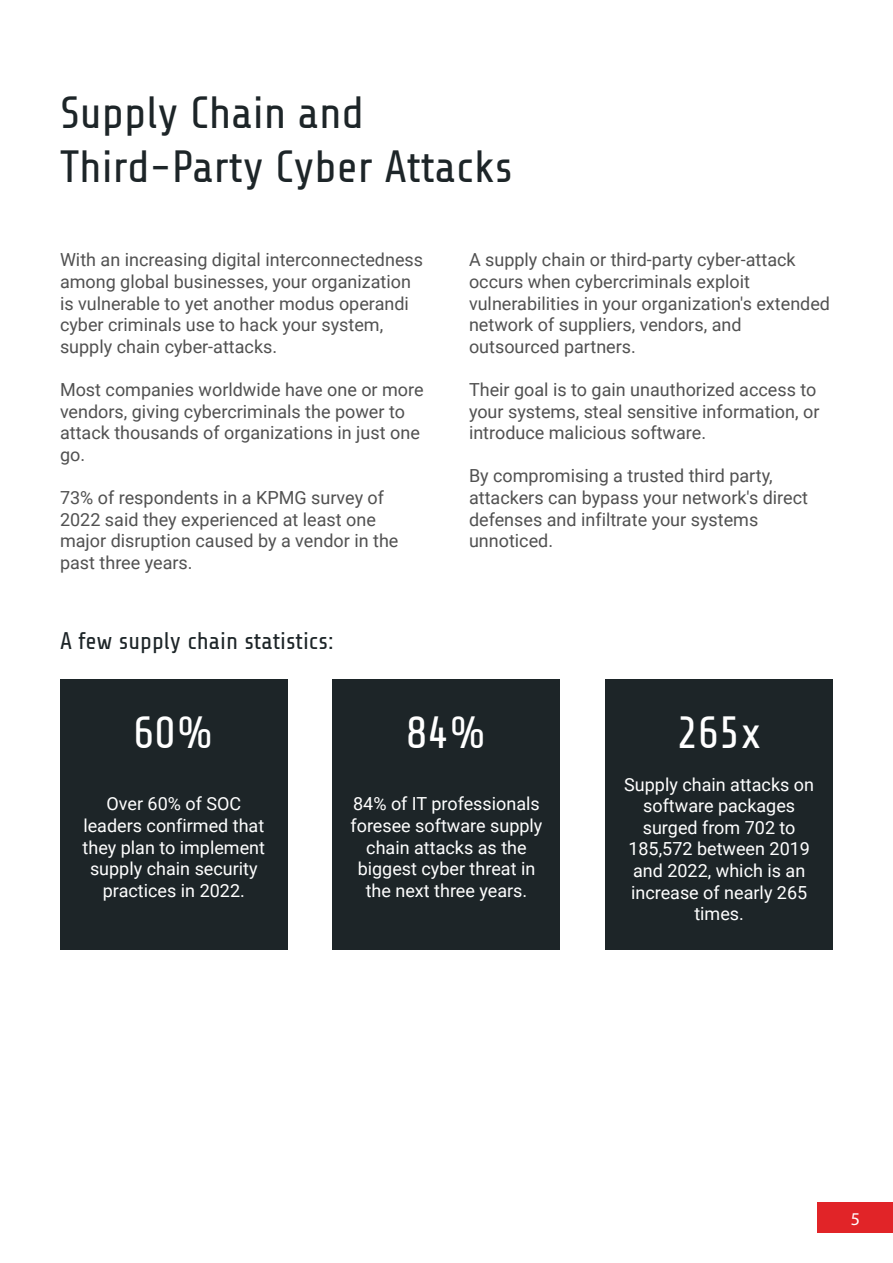
<style>
.page{position:relative;width:893px;height:1263px;background:#fff}
.page>*{position:absolute;margin:0;border:0;box-sizing:border-box;transform-origin:0 0}
.t1{font:45px/54px "Share Tech";color:#1d2528}
.t2{font:45px "Share Tech";color:#fff}
.t3{font:24px "Share Tech";color:#1d2528}
.t4{font:18px/21.6px "Roboto";color:#515151}
.t5{font:18px/21.6px "Roboto";color:#fff;text-align:center}
.t6{font:18px "Myriad Pro";color:#fff}
</style>
<div class="page">
<div style="left:818px;top:1203px;width:75px;height:30px;background:#e12428"></div>
<div style="left:60px;top:679px;width:228px;height:271px;background:#1d2528"></div>
<div style="left:333px;top:679px;width:227px;height:271px;background:#1d2528"></div>
<div style="left:605px;top:679px;width:228px;height:271px;background:#1d2528"></div>
<h1 class="t1" style="left:60px;top:87px;width:454px">Supply Chain and<br>Third-Party Cyber Attacks</h1>
<p class="t4" style="left:60px;top:249px;width:365px">With an increasing digital interconnectedness among global businesses, your organization is vulnerable to yet another modus operandi cyber criminals use to hack your system, supply chain cyber-attacks.</p>
<p class="t4" style="left:60px;top:379px;width:365px">Most companies worldwide have one or more vendors, giving cybercriminals the power to attack thousands of organizations in just one go.</p>
<p class="t4" style="left:60px;top:487px;width:340px">73% of respondents in a KPMG survey of 2022 said they experienced at least one major disruption caused by a vendor in the past three years.</p>
<h2 class="t3" style="left:60px;top:628px;width:275px">A few supply chain statistics:</h2>
<p class="t4" style="left:469px;top:249px;width:363px">A supply chain or third-party cyber-attack occurs when cybercriminals exploit vulnerabilities in your organization's extended network of suppliers, vendors, and outsourced partners.</p>
<p class="t4" style="left:469px;top:379px;width:352px">Their goal is to gain unauthorized access to your systems, steal sensitive information, or introduce malicious software.</p>
<p class="t4" style="left:469px;top:465px;width:341px">By compromising a trusted third party, attackers can bypass your network's direct defenses and infiltrate your systems unnoticed.</p>
<h1 class="t2" style="left:133px;top:708px;width:82px">60%</h1>
<h1 class="t2" style="left:406px;top:708px;width:82px">84%</h1>
<h1 class="t2" style="left:677px;top:708px;width:86px">265x</h1>
<p class="t5" style="left:83px;top:793px;width:184px">Over 60% of SOC leaders confirmed that they plan to implement supply chain security practices in 2022.</p>
<p class="t5" style="left:350px;top:793px;width:193px">84% of IT professionals foresee software supply chain attacks as the biggest cyber threat in the next three years.</p>
<p class="t5" style="left:624px;top:774px;width:191px">Supply chain attacks on software packages surged from 702 to<br>185,572 between 2019 and 2022, which is an increase of nearly 265 times.</p>
<p class="t6" style="left:851px;top:1208px;width:11px">5</p>
</div>
